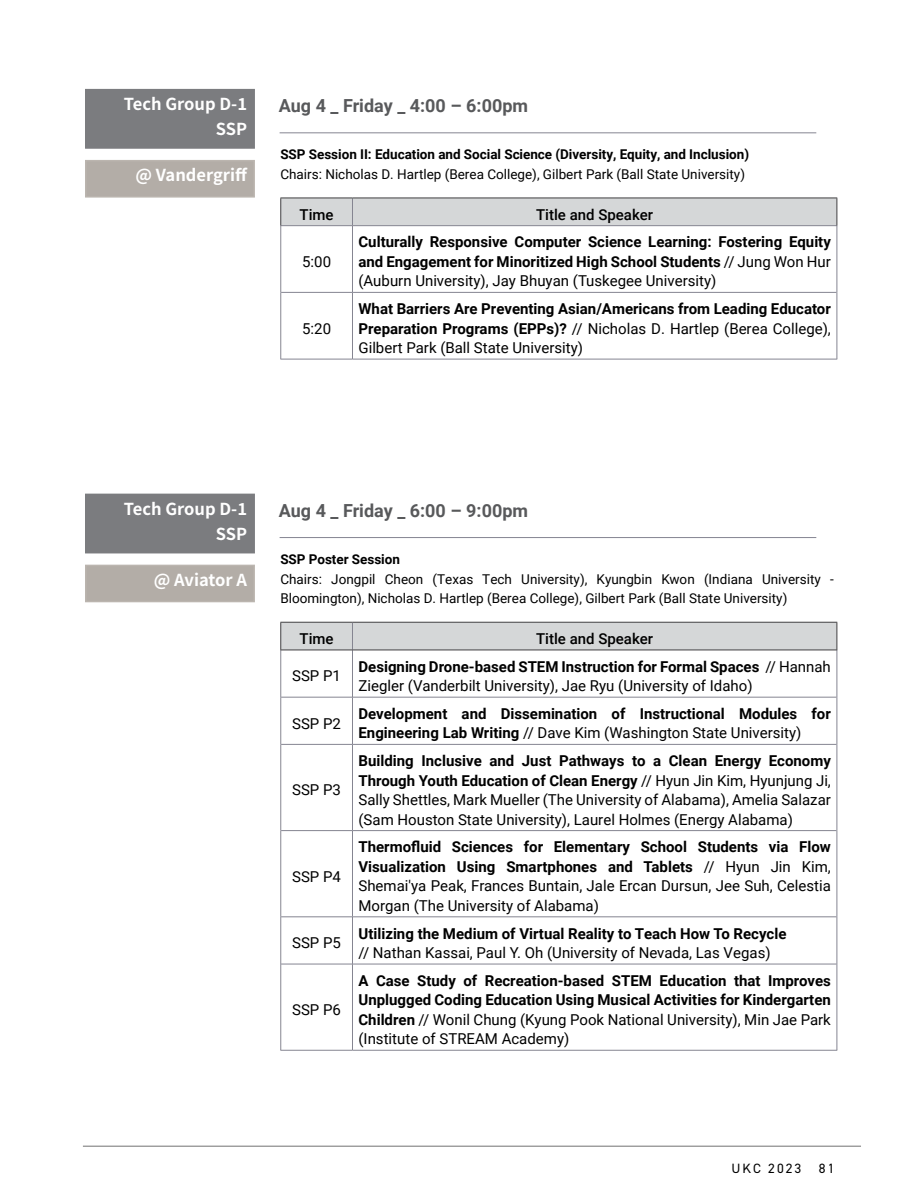
<style>
.page{position:relative;width:918px;height:1188px;background:#fff}
.page>*{position:absolute;margin:0;border:0;box-sizing:border-box;transform-origin:0 0}
.t1{font:700 18px "Roboto";color:#58595b}
.t2{font:700 16.5px/25.5px "Source Han Sans K";color:#fff;text-align:right}
.t3{font:700 15px/19.5px "Roboto";color:#000;text-align:justify}
.t4{font:15px/19.5px "Roboto";color:#000;text-align:justify}
.t5{font:500 15px "Roboto";color:#000}
.t6{font:13.5px/19.5px "Roboto";color:#000}
.t7{font:700 13.5px "Roboto";letter-spacing:-.005em;color:#000}
.t8{font:13.5px "DIN2014";letter-spacing:.15em;color:#000}
.s1{font-weight:400}
.s2{font-weight:700}
</style>
<div class="page">
<div style="left:86px;top:494px;width:168px;height:59px;background:#7b7c7f"></div>
<div style="left:86px;top:565px;width:168px;height:37px;background:#b3ada7"></div>
<hr style="left:280px;top:537px;width:536px;height:1px;background:#858591">
<hr style="left:352px;top:650px;width:1px;height:47px;background:#858591">
<hr style="left:281px;top:697px;width:71px;height:1px;background:#858591">
<hr style="left:352px;top:697px;width:485px;height:1px;background:#858591">
<hr style="left:352px;top:697px;width:1px;height:47px;background:#858591">
<hr style="left:281px;top:744px;width:71px;height:1px;background:#858591">
<hr style="left:352px;top:744px;width:485px;height:1px;background:#858591">
<hr style="left:352px;top:745px;width:1px;height:85px;background:#858591">
<hr style="left:281px;top:830px;width:71px;height:1px;background:#858591">
<hr style="left:352px;top:830px;width:485px;height:1px;background:#858591">
<hr style="left:352px;top:831px;width:1px;height:86px;background:#858591">
<hr style="left:281px;top:917px;width:71px;height:1px;background:#858591">
<hr style="left:352px;top:917px;width:485px;height:1px;background:#858591">
<hr style="left:352px;top:917px;width:1px;height:47px;background:#858591">
<hr style="left:281px;top:964px;width:71px;height:1px;background:#858591">
<hr style="left:352px;top:964px;width:485px;height:1px;background:#858591">
<hr style="left:352px;top:964px;width:1px;height:86px;background:#858591">
<hr style="left:280px;top:1050px;width:72px;height:1px;background:#858591">
<hr style="left:352px;top:1050px;width:485px;height:1px;background:#858591">
<hr style="left:280px;top:650px;width:1px;height:47px;background:#858591">
<hr style="left:837px;top:650px;width:1px;height:47px;background:#858591">
<hr style="left:280px;top:697px;width:1px;height:47px;background:#858591">
<hr style="left:837px;top:697px;width:1px;height:47px;background:#858591">
<hr style="left:280px;top:744px;width:1px;height:87px;background:#858591">
<hr style="left:837px;top:744px;width:1px;height:87px;background:#858591">
<hr style="left:280px;top:831px;width:1px;height:86px;background:#858591">
<hr style="left:837px;top:831px;width:1px;height:86px;background:#858591">
<hr style="left:280px;top:917px;width:1px;height:47px;background:#858591">
<hr style="left:837px;top:917px;width:1px;height:47px;background:#858591">
<hr style="left:280px;top:964px;width:1px;height:86px;background:#858591">
<hr style="left:837px;top:964px;width:1px;height:86px;background:#858591">
<svg style="left:280px;top:622px;width:558px;height:28px;background:#cdcfd0"></svg>
<hr style="left:280px;top:650px;width:72px;height:1px;background:#414042">
<hr style="left:352px;top:650px;width:485px;height:1px;background:#414042">
<div style="left:86px;top:90px;width:168px;height:58px;background:#7b7c7f"></div>
<div style="left:85px;top:89px;width:170px;height:60px;border:2px solid #7b7c7f"></div>
<div style="left:86px;top:161px;width:168px;height:36px;background:#b3ada7"></div>
<div style="left:85px;top:160px;width:170px;height:38px;border:2px solid #bbb5af"></div>
<hr style="left:280px;top:132px;width:536px;height:1px;background:#858591">
<hr style="left:352px;top:226px;width:1px;height:66px;background:#858591">
<hr style="left:281px;top:292px;width:71px;height:1px;background:#858591">
<hr style="left:352px;top:292px;width:485px;height:1px;background:#858591">
<hr style="left:352px;top:293px;width:1px;height:66px;background:#858591">
<hr style="left:280px;top:359px;width:72px;height:1px;background:#858591">
<hr style="left:352px;top:359px;width:485px;height:1px;background:#858591">
<hr style="left:280px;top:226px;width:1px;height:66px;background:#858591">
<hr style="left:837px;top:226px;width:1px;height:66px;background:#858591">
<hr style="left:280px;top:292px;width:1px;height:67px;background:#858591">
<hr style="left:837px;top:292px;width:1px;height:67px;background:#858591">
<svg style="left:280px;top:198px;width:558px;height:28px;background:#cfd1d2"></svg>
<hr style="left:83px;top:1146px;width:778px;height:1px;background:#717172">
<p class="t2" style="left:124px;top:91px;width:125px">Tech Group D-1<br>SSP</p>
<p class="t2" style="left:136px;top:163px;width:114px">@ Vandergriff</p>
<p class="t1" style="left:279px;top:93px;width:251px">Aug 4 _ Friday _ 4:00 – 6:00pm</p>
<p class="t7" style="left:280px;top:145px;width:470px">SSP Session II: Education and Social Science (Diversity, Equity, and Inclusion)</p>
<p class="t6" style="left:280px;top:164px;width:466px">Chairs: Nicholas D. Hartlep (Berea College), Gilbert Park (Ball State University)</p>
<p class="t5" style="left:300px;top:204px;width:36px">Time</p>
<p class="t5" style="left:536px;top:204px;width:119px">Title and Speaker</p>
<p class="t4" style="left:302px;top:251px;width:30px">5:00</p>
<p class="t3" style="left:358px;top:232px;width:474px">Culturally Responsive Computer Science Learning: Fostering Equity and Engagement for Minoritized High School Students <span class="s1">// Jung Won Hur (Auburn University), Jay Bhuyan (Tuskegee University)</span></p>
<p class="t4" style="left:302px;top:318px;width:30px">5:20</p>
<p class="t3" style="left:358px;top:298px;width:474px">What Barriers Are Preventing Asian/Americans from Leading Educator Preparation Programs (EPPs)? <span class="s1">// Nicholas D. Hartlep (Berea College), Gilbert Park (Ball State University)</span></p>
<p class="t2" style="left:124px;top:496px;width:125px">Tech Group D-1<br>SSP</p>
<p class="t2" style="left:154px;top:567px;width:95px">@ Aviator A</p>
<p class="t1" style="left:279px;top:498px;width:251px">Aug 4 _ Friday _ 6:00 – 9:00pm</p>
<p class="t7" style="left:280px;top:550px;width:121px">SSP Poster Session</p>
<p class="t6" style="left:280px;top:569px;width:555px">Chairs: Jongpil Cheon (Texas Tech University), Kyungbin Kwon (Indiana University -<br>Bloomington), Nicholas D. Hartlep (Berea College), Gilbert Park (Ball State University)</p>
<p class="t5" style="left:300px;top:628px;width:36px">Time</p>
<p class="t5" style="left:536px;top:628px;width:119px">Title and Speaker</p>
<p class="t4" style="left:292px;top:666px;width:50px">SSP P1</p>
<p class="t4" style="left:359px;top:656px;width:474px"><span class="s2">Designing Drone-based STEM Instruction for Formal Spaces</span> // Hannah<br>Ziegler (Vanderbilt University), Jae Ryu (University of Idaho)</p>
<p class="t4" style="left:292px;top:713px;width:50px">SSP P2</p>
<p class="t3" style="left:359px;top:703px;width:474px">Development and Dissemination of Instructional Modules for<br>Engineering Lab Writing <span class="s1">// Dave Kim (Washington State University)</span></p>
<p class="t4" style="left:292px;top:780px;width:50px">SSP P3</p>
<p class="t4" style="left:292px;top:866px;width:50px">SSP P4</p>
<p class="t4" style="left:292px;top:933px;width:50px">SSP P5</p>
<p class="t4" style="left:292px;top:999px;width:50px">SSP P6</p>
<p class="t4" style="left:359px;top:750px;width:474px"><span class="s2">Building Inclusive and Just Pathways to a Clean Energy Economy Through Youth Education of Clean Energy</span> // Hyun Jin Kim, Hyunjung Ji, Sally Shettles, Mark Mueller (The University of Alabama), Amelia Salazar (Sam Houston State University), Laurel Holmes (Energy Alabama)</p>
<p class="t4" style="left:359px;top:837px;width:474px"><span class="s2">Thermofluid Sciences for Elementary School Students via Flow Visualization Using Smartphones and Tablets</span> // Hyun Jin Kim, Shemai'ya Peak, Frances Buntain, Jale Ercan Dursun, Jee Suh, Celestia Morgan (The University of Alabama)</p>
<p class="t3" style="left:359px;top:923px;width:430px">Utilizing the Medium of Virtual Reality to Teach How To Recycle</p>
<p class="t4" style="left:359px;top:942px;width:414px">// Nathan Kassai, Paul Y. Oh (University of Nevada, Las Vegas)</p>
<p class="t3" style="left:358px;top:970px;width:474px">A Case Study of Recreation-based STEM Education that Improves Unplugged Coding Education Using Musical Activities for Kindergarten Children <span class="s1">// Wonil Chung (Kyung Pook National University), Min Jae Park (Institute of STREAM Academy)</span></p>
<p class="t8" style="left:731px;top:1160px;width:71px">UKC 2023</p>
<p class="t8" style="left:819px;top:1160px;width:17px">81</p>
</div>
